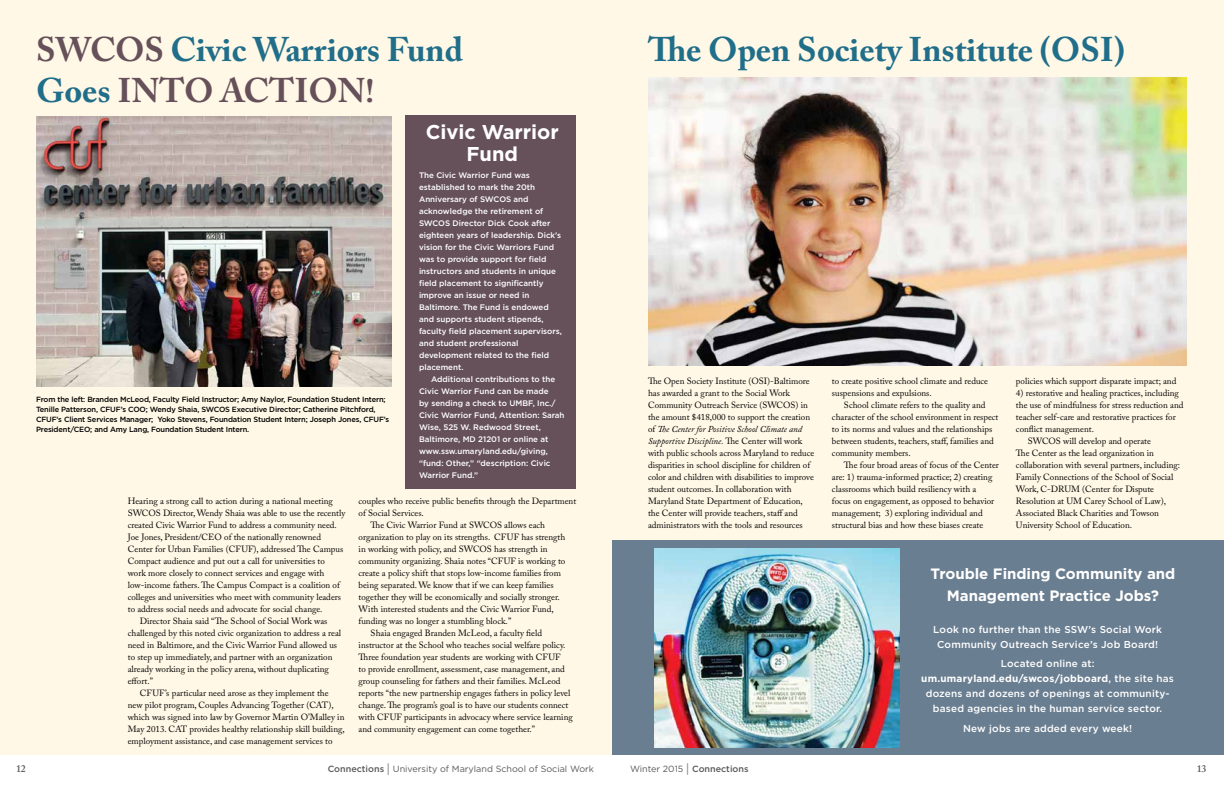
<style>
.page{position:relative;width:1224px;height:792px;background:#fff}
.page>*{position:absolute;margin:0;border:0;box-sizing:border-box;transform-origin:0 0}
.t1{font:700 34px/40.8px "Adobe Caslon Pro";color:#206e8a}
.t2{font:700 20px/22px "Gotham";color:#fff;text-align:center}
.t3{font:700 15px/22px "Gotham";color:#fff;text-align:center}
.t4{font:500 10px/15px "Gotham";letter-spacing:.02em;color:#fff;text-align:center}
.t5{font:600 10px "Adobe Caslon Pro";color:#58595b}
.t6{font:9px/12px "Adobe Caslon Pro";color:#000}
.t7{font:9px "Gotham";color:#58595b}
.t8{font:500 9px "Gotham";color:#58595b}
.t9{font:500 8px/12px "Gotham";color:#fff}
.t10{font:500 7.5px/10px "Gotham";letter-spacing:-.02em;color:#000}
.s1{color:#66515b}
.s2{font-style:italic}
.s3{font-weight:700}
.s4{font-weight:500}
.s5{font-family:"Scala Sans OT";font-size:12px;color:#808285}
.s6{font-weight:400}
.s7{font-family:"Scala Sans OT";font-weight:400;font-size:12px;color:#808285}
</style>
<div class="page">
<div style="left:0;top:0;width:1224px;height:755px;background:#fff8e6"></div>
<img style="left:36px;top:117px;width:356px;height:270px">
<div style="left:405px;top:115px;width:171px;height:374px;background:#66515b"></div>
<div style="left:612px;top:540px;width:612px;height:215px;background:#6a7e91"></div>
<img style="left:654px;top:549px;width:246px;height:198px">
<img style="left:648px;top:78px;width:539px;height:288px">
<h1 class="t1" style="left:36px;top:29px;width:428px"><span class="s1">SWCOS</span> Civic Warriors Fund<br>Goes <span class="s1">INTO ACTION!</span></h1>
<h2 class="t2" style="left:426px;top:121px;width:135px">Civic Warrior<br>Fund</h2>
<p class="t9" style="left:419px;top:169px;width:144px">The Civic Warrior Fund was established to mark the 20th<br>Anniversary of SWCOS and acknowledge the retirement of<br>SWCOS Director Dick Cook after eighteen years of leadership. Dick’s vision for the Civic Warriors Fund was to provide support for field instructors and students in unique field placement to significantly improve an issue or need in<br>Baltimore. The Fund is endowed and supports student stipends, faculty field placement supervisors, and student professional development related to the field placement.</p>
<p class="t9" style="left:419px;top:373px;width:147px;text-indent:12px">Additional contributions to the<br>Civic Warrior Fund can be made<br>by sending a check to UMBF, Inc./<br>Civic Warrior Fund, Attention: Sarah<br>Wise, 525 W. Redwood Street,<br>Baltimore, MD 21201 or online at www.ssw.umaryland.edu/giving, “fund: Other,” “description: Civic<br>Warrior Fund.”</p>
<p class="t10" style="left:36px;top:394px;width:355px">From the left: Branden McLeod, Faculty Field Instructor; Amy Naylor, Foundation Student Intern; Tenille Patterson, CFUF’s COO; Wendy Shaia, SWCOS Executive Director; Catherine Pitchford, CFUF’s Client Services Manager; Yoko Stevens, Foundation Student Intern; Joseph Jones, CFUF’s President/CEO; and Amy Lang, Foundation Student Intern.</p>
<p class="t6" style="left:128px;top:495px;width:207px">Hearing a strong call to action during a national meeting</p>
<p class="t6" style="left:128px;top:507px;width:219px">SWCOS Director, Wendy Shaia was able to use the recently</p>
<p class="t6" style="left:128px;top:519px;width:211px">created Civic Warrior Fund to address a community need.</p>
<p class="t6" style="left:128px;top:531px;width:195px">Joe Jones, President/CEO of the nationally renowned</p>
<p class="t6" style="left:128px;top:543px;width:217px">Center for Urban Families (CFUF), addressed The Campus</p>
<p class="t6" style="left:128px;top:555px;width:199px">Compact audience and put out a call for universities to</p>
<p class="t6" style="left:128px;top:567px;width:198px">work more closely to connect services and engage with</p>
<p class="t6" style="left:128px;top:579px;width:214px">low-income fathers. The Campus Compact is a coalition of</p>
<p class="t6" style="left:128px;top:591px;width:215px">colleges and universities who meet with community leaders</p>
<p class="t6" style="left:128px;top:603px;width:196px">to address social needs and advocate for social change.</p>
<p class="t6" style="left:140px;top:615px;width:189px">Director Shaia said “The School of Social Work was</p>
<p class="t6" style="left:128px;top:627px;width:215px">challenged by this noted civic organization to address a real</p>
<p class="t6" style="left:128px;top:639px;width:211px">need in Baltimore, and the Civic Warrior Fund allowed us</p>
<p class="t6" style="left:128px;top:651px;width:206px">to step up immediately, and partner with an organization</p>
<p class="t6" style="left:128px;top:663px;width:203px">already working in the policy arena, without duplicating</p>
<p class="t6" style="left:128px;top:675px;width:27px">effort.”</p>
<p class="t6" style="left:140px;top:687px;width:190px">CFUF’s particular need arose as they implement the</p>
<p class="t6" style="left:128px;top:699px;width:207px">new pilot program, Couples Advancing Together (CAT),</p>
<p class="t6" style="left:128px;top:711px;width:218px">which was signed into law by Governor Martin O’Malley in</p>
<p class="t6" style="left:128px;top:723px;width:218px">May 2013. CAT provides healthy relationship skill building,</p>
<p class="t6" style="left:128px;top:735px;width:206px">employment assistance, and case management services to</p>
<p class="t6" style="left:359px;top:495px;width:219px">couples who receive public benefits through the Department</p>
<p class="t6" style="left:359px;top:507px;width:67px">of Social Services.</p>
<p class="t6" style="left:371px;top:519px;width:176px">The Civic Warrior Fund at SWCOS allows each</p>
<p class="t6" style="left:359px;top:531px;width:208px">organization to play on its strengths. CFUF has strength</p>
<p class="t6" style="left:359px;top:543px;width:190px">in working with policy, and SWCOS has strength in</p>
<p class="t6" style="left:359px;top:555px;width:208px">community organizing. Shaia notes “CFUF is working to</p>
<p class="t6" style="left:359px;top:567px;width:204px">create a policy shift that stops low-income families from</p>
<p class="t6" style="left:359px;top:579px;width:197px">being separated. We know that if we can keep families</p>
<p class="t6" style="left:359px;top:591px;width:203px">together they will be economically and socially stronger.</p>
<p class="t6" style="left:359px;top:603px;width:197px">With interested students and the Civic Warrior Fund,</p>
<p class="t6" style="left:359px;top:615px;width:154px">funding was no longer a stumbling block.”</p>
<p class="t6" style="left:371px;top:627px;width:173px">Shaia engaged Branden McLeod, a faculty field</p>
<p class="t6" style="left:359px;top:639px;width:208px">instructor at the School who teaches social welfare policy.</p>
<p class="t6" style="left:359px;top:651px;width:204px">Three foundation year students are working with CFUF</p>
<p class="t6" style="left:359px;top:663px;width:208px">to provide enrollment, assessment, case management, and</p>
<p class="t6" style="left:359px;top:675px;width:204px">group counseling for fathers and their families. McLeod</p>
<p class="t6" style="left:359px;top:687px;width:213px">reports “the new partnership engages fathers in policy level</p>
<p class="t6" style="left:359px;top:699px;width:211px">change. The program’s goal is to have our students connect</p>
<p class="t6" style="left:359px;top:711px;width:216px">with CFUF participants in advocacy where service learning</p>
<p class="t6" style="left:359px;top:723px;width:178px">and community engagement can come together.”</p>
<h1 class="t1" style="left:648px;top:29px;width:479px">The Open Society Institute (OSI)</h1>
<p class="t6" style="left:648px;top:375px;width:168px">The Open Society Institute (OSI)-Baltimore has awarded a grant to the Social Work Community Outreach Service (SWCOS) in the amount $418,000 to support the creation of <span class="s2">The Center for Positive School Climate and Supportive Discipline.</span> The Center will work with public schools across Maryland to reduce disparities in school discipline for children of color and children with disabilities to improve student outcomes. In collaboration with Maryland State Department of Education, the Center will provide teachers, staff and administrators with the tools and resources</p>
<p class="t6" style="left:832px;top:375px;width:158px">to create positive school climate and reduce suspensions and expulsions.</p>
<p class="t6" style="left:832px;top:399px;width:168px;text-indent:12px">School climate refers to the quality and character of the school environment in respect to its norms and values and the relationships between students, teachers, staff, families and community members.</p>
<p class="t6" style="left:832px;top:459px;width:168px;text-indent:12px">The four broad areas of focus of the Center are: 1) trauma-informed practice; 2) creating classrooms which build resiliency with a<br>focus on engagement, as opposed to behavior management; 3) exploring individual and structural bias and how these biases create</p>
<p class="t6" style="left:1016px;top:375px;width:162px">policies which support disparate impact; and</p>
<p class="t6" style="left:1016px;top:387px;width:164px">4) restorative and healing practices, including</p>
<p class="t6" style="left:1016px;top:399px;width:169px">the use of mindfulness for stress reduction and</p>
<p class="t6" style="left:1016px;top:411px;width:161px">teacher self-care and restorative practices for</p>
<p class="t6" style="left:1016px;top:423px;width:80px">conflict management.</p>
<p class="t6" style="left:1028px;top:435px;width:124px">SWCOS will develop and operate</p>
<p class="t6" style="left:1016px;top:447px;width:140px">The Center as the lead organization in</p>
<p class="t6" style="left:1016px;top:459px;width:166px">collaboration with several partners, including:</p>
<p class="t6" style="left:1016px;top:471px;width:159px">Family Connections of the School of Social</p>
<p class="t6" style="left:1016px;top:483px;width:140px">Work, C-DRUM (Center for Dispute</p>
<p class="t6" style="left:1016px;top:495px;width:151px">Resolution at UM Carey School of Law),</p>
<p class="t6" style="left:1016px;top:507px;width:145px">Associated Black Charities and Towson</p>
<p class="t6" style="left:1016px;top:519px;width:118px">University School of Education.</p>
<h3 class="t3" style="left:931px;top:563px;width:246px">Trouble Finding Community and<br>Management Practice Jobs?</h3>
<p class="t4" style="left:933px;top:622px;width:230px">Look no further than the SSW’s Social Work<br>Community Outreach Service’s Job Board!</p>
<p class="t4" style="left:921px;top:656px;width:254px">Located online at: <span class="s3">um.umaryland.edu/swcos/jobboard</span>, the site has dozens and dozens of openings at community&shy;based agencies in the human service sector.</p>
<p class="t4" style="left:963px;top:721px;width:170px">New jobs are added every week!</p>
<p class="t5" style="left:16px;top:762px;width:11px">12</p>
<p class="t7" style="left:328px;top:763px;width:268px"><span class="s4">Connections</span> <span class="s5">|</span> University of Maryland School of Social Work</p>
<p class="t8" style="left:630px;top:763px;width:120px"><span class="s6">Winter 2015</span> <span class="s7">|</span> Connections</p>
<p class="t5" style="left:1197px;top:762px;width:11px">13</p>
</div>
